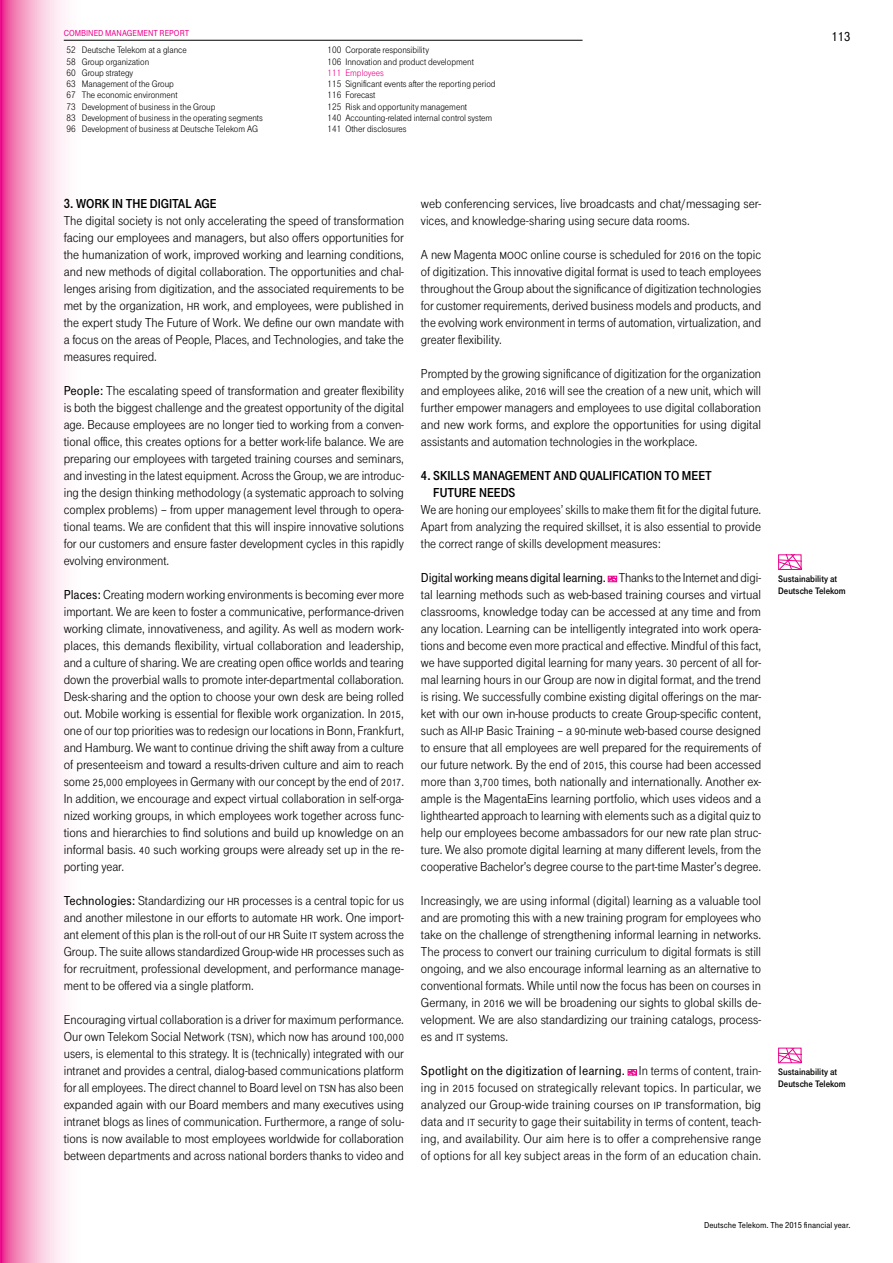
<style>
.page{position:relative;width:893px;height:1263px;background:#fff}
.page>*{position:absolute;margin:0;border:0;box-sizing:border-box;transform-origin:0 0}
.t1{font:13.5px/17px "Tele Grotesk Pro";color:#000;text-align:justify}
.t2{font:700 13.5px/17px "Tele Grotesk Pro";color:#000}
.t3{font:600 13.5px "Tele Grotesk Pro";color:#000}
.t4{font:9.75px/11.2px "Tele Grotesk Pro";color:#000}
.t5{font:700 9.75px/12px "Tele Grotesk Pro";color:#000}
.t6{font:9.75px "Tele Grotesk Pro";color:#ec008c}
.t7{font:600 9px "Tele Grotesk Pro";color:#000}
.t8{font:600 9px "Tele Grotesk Pro";color:#ec008c}
.s1{font-weight:600}
</style>
<div class="page">
<div style="left:608px;top:576px;width:9px;height:6px;border:1px solid #ec008c"></div>
<div style="left:628px;top:1069px;width:9px;height:6px;border:1px solid #ec008c"></div>
<svg style="left:780px;top:556px;width:19px;height:12px"></svg>
<div style="left:778px;top:554px;width:23px;height:16px;border:1px solid #ec008c"></div>
<svg style="left:780px;top:1050px;width:19px;height:11px"></svg>
<div style="left:778px;top:1048px;width:23px;height:15px;border:1px solid #ec008c"></div>
<svg style="left:0;top:0;width:87px;height:1263px"></svg>
<hr style="left:64px;top:40px;width:519px;height:1px;background:#000">
<p class="t8" style="left:64px;top:28px;width:127px">COMBINED MANAGEMENT REPORT</p>
<p class="t4" style="left:67px;top:45px;width:198px">52 Deutsche Telekom at a glance<br>58 Group organization<br>60 Group strategy<br>63 Management of the Group<br>67 The economic environment<br>73 Development of business in the Group<br>83 Development of business in the operating segments 96 Development of business at Deutsche Telekom AG</p>
<p class="t4" style="left:327px;top:45px;width:148px">100 Corporate responsibility<br>106 Innovation and product development</p>
<p class="t6" style="left:327px;top:67px;width:58px">111 Employees</p>
<p class="t4" style="left:327px;top:78px;width:170px">115 Significant events after the reporting period 116 Forecast<br>125 Risk and opportunity management<br>140 Accounting-related internal control system 141 Other disclosures</p>
<p class="t3" style="left:831px;top:29px;width:21px">113</p>
<p class="t2" style="left:64px;top:195px;width:154px">3. WORK IN THE DIGITAL AGE</p>
<p class="t1" style="left:64px;top:212px;width:342px">The digital society is not only accelerating the speed of transformation facing our employees and managers, but also offers opportunities for the humanization of work, improved working and learning conditions, and new methods of digital collaboration. The opportunities and chal&shy;lenges arising from digitization, and the associated requirements to be met by the organization, HR work, and employees, were published in the expert study The Future of Work. We define our own mandate with a focus on the areas of People, Places, and Technologies, and take the measures required.</p>
<p class="t1" style="left:64px;top:382px;width:342px"><span class="s1">People:</span> The escalating speed of transformation and greater flexibility is both the biggest challenge and the greatest opportunity of the digital age. Because employees are no longer tied to working from a conven&shy;tional office, this creates options for a better work-life balance. We are preparing our employees with targeted training courses and seminars, and investing in the latest equipment. Across the Group, we are introduc&shy;ing the design thinking methodology (a systematic approach to solving complex problems) – from upper management level through to opera&shy;tional teams. We are confident that this will inspire innovative solutions for our customers and ensure faster development cycles in this rapidly evolving environment.</p>
<p class="t1" style="left:64px;top:586px;width:342px"><span class="s1">Places:</span> Creating modern working environments is becoming ever more important. We are keen to foster a communicative, performance-driven working climate, innovativeness, and agility. As well as modern work&shy;places, this demands flexibility, virtual collaboration and leadership, and a culture of sharing. We are creating open office worlds and tearing down the proverbial walls to promote inter-departmental collaboration.<br>Desk-sharing and the option to choose your own desk are being rolled out. Mobile working is essential for flexible work organization. In 2015, one of our top priorities was to redesign our locations in Bonn, Frankfurt, and Hamburg. We want to continue driving the shift away from a culture of presenteeism and toward a results-driven culture and aim to reach some 25,000 employees in Germany with our concept by the end of 2017.<br>In addition, we encourage and expect virtual collaboration in self-orga&shy;nized working groups, in which employees work together across func&shy;tions and hierarchies to find solutions and build up knowledge on an informal basis. 40 such working groups were already set up in the re&shy;porting year.</p>
<p class="t1" style="left:64px;top:892px;width:342px"><span class="s1">Technologies:</span> Standardizing our HR processes is a central topic for us and another milestone in our efforts to automate HR work. One import&shy;ant element of this plan is the roll-out of our HR Suite IT system across the Group. The suite allows standardized Group-wide HR processes such as for recruitment, professional development, and performance manage&shy;ment to be offered via a single platform.</p>
<p class="t1" style="left:64px;top:1011px;width:342px">Encouraging virtual collaboration is a driver for maximum performance.<br>Our own Telekom Social Network (TSN), which now has around 100,000 users, is elemental to this strategy. It is (technically) integrated with our intranet and provides a central, dialog-based communications platform for all employees. The direct channel to Board level on TSN has also been expanded again with our Board members and many executives using intranet blogs as lines of communication. Furthermore, a range of solu&shy;tions is now available to most employees worldwide for collaboration between departments and across national borders thanks to video and</p>
<p class="t1" style="left:421px;top:195px;width:342px">web conferencing services, live broadcasts and chat/messaging ser&shy;vices, and knowledge-sharing using secure data rooms.</p>
<p class="t1" style="left:421px;top:246px;width:342px">A new Magenta MOOC online course is scheduled for 2016 on the topic of digitization. This innovative digital format is used to teach employees throughout the Group about the significance of digitization technologies for customer requirements, derived business models and products, and the evolving work environment in terms of automation, virtualization, and greater flexibility.</p>
<p class="t1" style="left:421px;top:365px;width:342px">Prompted by the growing significance of digitization for the organization and employees alike, 2016 will see the creation of a new unit, which will further empower managers and employees to use digital collaboration and new work forms, and explore the opportunities for using digital assistants and automation technologies in the workplace.</p>
<p class="t2" style="left:433px;top:467px;width:280px;text-indent:-12px">4. SKILLS MANAGEMENT AND QUALIFICATION TO MEET<br>FUTURE NEEDS</p>
<p class="t1" style="left:421px;top:501px;width:342px">We are honing our employees’ skills to make them fit for the digital future.<br>Apart from analyzing the required skillset, it is also essential to provide the correct range of skills development measures:</p>
<p class="t1" style="left:421px;top:569px;width:342px"><span class="s1">Digital working means digital learning.</span> Thanks to the Internet and digi&shy;tal learning methods such as web-based training courses and virtual classrooms, knowledge today can be accessed at any time and from any location. Learning can be intelligently integrated into work opera&shy;tions and become even more practical and effective. Mindful of this fact, we have supported digital learning for many years. 30 percent of all for&shy;mal learning hours in our Group are now in digital format, and the trend is rising. We successfully combine existing digital offerings on the mar&shy;ket with our own in-house products to create Group-specific content, such as All-IP Basic Training – a 90-minute web-based course designed to ensure that all employees are well prepared for the requirements of our future network. By the end of 2015, this course had been accessed more than 3,700 times, both nationally and internationally. Another ex&shy;ample is the MagentaEins learning portfolio, which uses videos and a lighthearted approach to learning with elements such as a digital quiz to help our employees become ambassadors for our new rate plan struc&shy;ture. We also promote digital learning at many different levels, from the cooperative Bachelor’s degree course to the part-time Master’s degree.</p>
<p class="t1" style="left:421px;top:892px;width:342px">Increasingly, we are using informal (digital) learning as a valuable tool and are promoting this with a new training program for employees who take on the challenge of strengthening informal learning in networks.<br>The process to convert our training curriculum to digital formats is still ongoing, and we also encourage informal learning as an alternative to conventional formats. While until now the focus has been on courses in Germany, in 2016 we will be broadening our sights to global skills de&shy;velopment. We are also standardizing our training catalogs, process&shy;es and IT systems.</p>
<p class="t1" style="left:421px;top:1063px;width:342px"><span class="s1">Spotlight on the digitization of learning.</span> In terms of content, train&shy;ing in 2015 focused on strategically relevant topics. In particular, we analyzed our Group-wide training courses on IP transformation, big data and IT security to gage their suitability in terms of content, teach&shy;ing, and availability. Our aim here is to offer a comprehensive range of options for all key subject areas in the form of an education chain.</p>
<p class="t5" style="left:778px;top:573px;width:69px">Sustainability at<br>Deutsche Telekom</p>
<p class="t5" style="left:778px;top:1066px;width:69px">Sustainability at<br>Deutsche Telekom</p>
<p class="t7" style="left:704px;top:1220px;width:148px">Deutsche Telekom. The 2015 financial year.</p>
</div>
